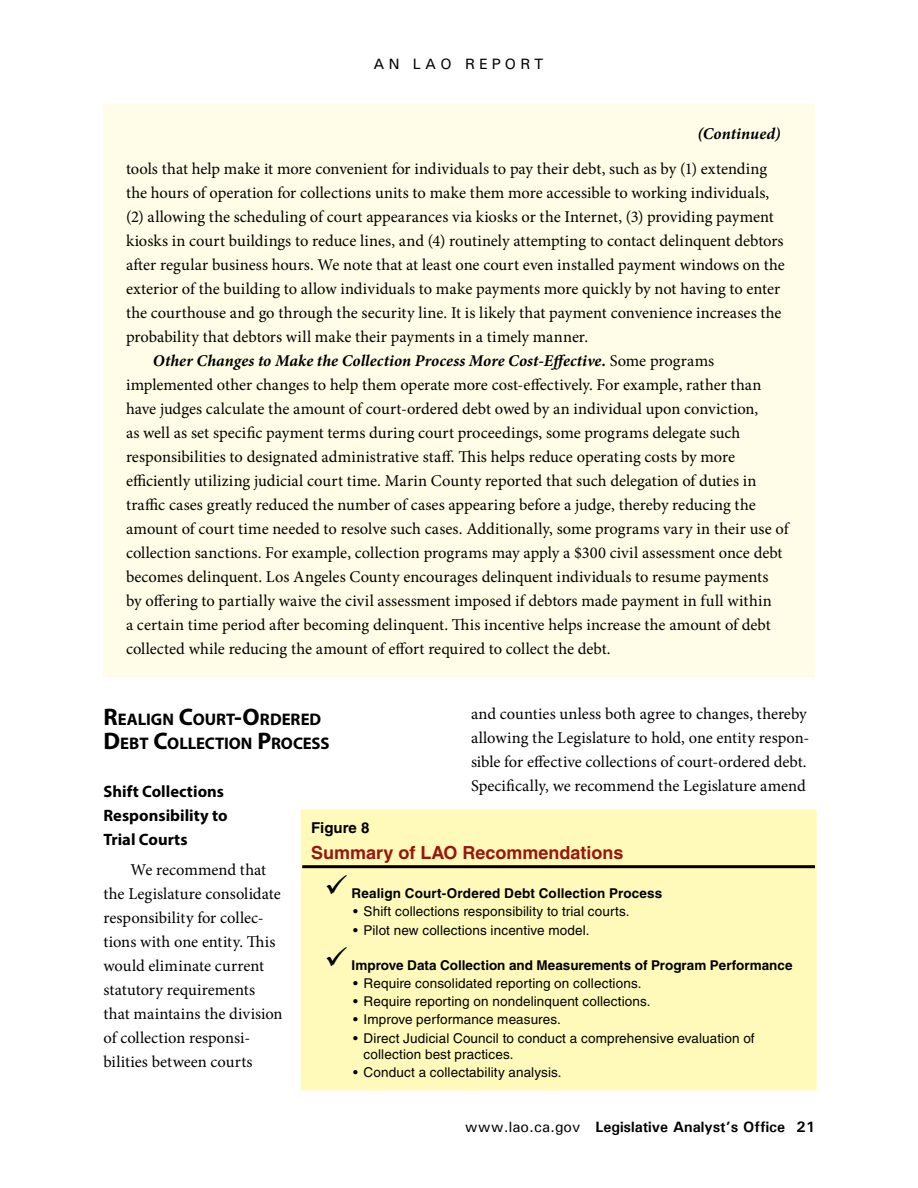
<style>
.page{position:relative;width:918px;height:1188px;background:#fff}
.page>*{position:absolute;margin:0;border:0;box-sizing:border-box;transform-origin:0 0}
.t1{font:700 18px "Helvetica";color:#99160f}
.t2{font:700 16.8px/24px "Myriad Pro";color:#000}
.t3{font:16.5px/24px "Minion Pro";color:#000}
.t4{font:italic 700 16.5px "Minion Pro";letter-spacing:.005em;color:#000}
.t5{font:700 16.5px/24px "Myriad Pro";color:#000}
.t6{font:700 15px "Univers";color:#000}
.t7{font:500 15px "Univers";letter-spacing:.28em;color:#000}
.t8{font:700 15px "Helvetica";color:#000}
.t9{font:13.5px/16.2px "Helvetica";letter-spacing:.01em;color:#000}
.t10{font:700 13.5px "Helvetica";letter-spacing:.005em;color:#000}
.s1{font-weight:400;font-style:normal}
.s2{font-size:24px}
.s3{font-weight:500}
</style>
<div class="page">
<div style="left:104px;top:105px;width:711px;height:572px;background:#fffde7"></div>
<div style="left:301px;top:810px;width:515px;height:280px;background:#fffaba"></div>
<hr style="left:302px;top:865px;width:513px;height:3px;background:#000">
<p class="t7" style="left:373px;top:55px;width:172px">AN LAO REPORT</p>
<p class="t4" style="left:698px;top:122px;width:84px">(Continued)</p>
<p class="t3" style="left:126px;top:157px;width:643px">tools that help make it more convenient for individuals to pay their debt, such as by (1) extending</p>
<p class="t3" style="left:126px;top:181px;width:645px">the hours of operation for collections units to make them more accessible to working individuals,</p>
<p class="t3" style="left:126px;top:205px;width:650px">(2) allowing the scheduling of court appearances via kiosks or the Internet, (3) providing payment</p>
<p class="t3" style="left:126px;top:229px;width:659px">kiosks in court buildings to reduce lines, and (4) routinely attempting to contact delinquent debtors</p>
<p class="t3" style="left:126px;top:253px;width:660px">after regular business hours. We note that at least one court even installed payment windows on the</p>
<p class="t3" style="left:126px;top:277px;width:656px">exterior of the building to allow individuals to make payments more quickly by not having to enter</p>
<p class="t3" style="left:126px;top:301px;width:657px">the courthouse and go through the security line. It is likely that payment convenience increases the</p>
<p class="t3" style="left:126px;top:325px;width:464px">probability that debtors will make their payments in a timely manner.</p>
<p class="t4" style="left:153px;top:349px;width:563px">Other Changes to Make the Collection Process More Cost-Effective. <span class="s1">Some programs</span></p>
<p class="t3" style="left:126px;top:373px;width:637px">implemented other changes to help them operate more cost-effectively. For example, rather than</p>
<p class="t3" style="left:126px;top:397px;width:634px">have judges calculate the amount of court-ordered debt owed by an individual upon conviction,</p>
<p class="t3" style="left:126px;top:421px;width:616px">as well as set specific payment terms during court proceedings, some programs delegate such</p>
<p class="t3" style="left:126px;top:445px;width:611px">responsibilities to designated administrative staff. This helps reduce operating costs by more</p>
<p class="t3" style="left:126px;top:469px;width:632px">efficiently utilizing judicial court time. Marin County reported that such delegation of duties in</p>
<p class="t3" style="left:126px;top:493px;width:631px">traffic cases greatly reduced the number of cases appearing before a judge, thereby reducing the</p>
<p class="t3" style="left:126px;top:517px;width:664px">amount of court time needed to resolve such cases. Additionally, some programs vary in their use of</p>
<p class="t3" style="left:126px;top:541px;width:658px">collection sanctions. For example, collection programs may apply a $300 civil assessment once debt</p>
<p class="t3" style="left:126px;top:565px;width:644px">becomes delinquent. Los Angeles County encourages delinquent individuals to resume payments</p>
<p class="t3" style="left:126px;top:589px;width:647px">by offering to partially waive the civil assessment imposed if debtors made payment in full within</p>
<p class="t3" style="left:126px;top:613px;width:646px">a certain time period after becoming delinquent. This incentive helps increase the amount of debt</p>
<p class="t3" style="left:126px;top:637px;width:486px">collected while reducing the amount of effort required to collect the debt.</p>
<p class="t3" style="left:471px;top:702px;width:340px">and counties unless both agree to changes, thereby allowing the Legislature to hold, one entity respon&shy;sible for effective collections of court-ordered debt.<br>Specifically, we recommend the Legislature amend</p>
<p class="t2" style="left:103px;top:707px;width:227px"><span class="s2">R</span>EALIGN <span class="s2">C</span>OURT<span class="s2">-O</span>RDERED<br><span class="s2">D</span>EBT <span class="s2">C</span>OLLECTION <span class="s2">P</span>ROCESS</p>
<p class="t5" style="left:104px;top:779px;width:126px">Shift Collections<br>Responsibility to<br>Trial Courts</p>
<p class="t3" style="left:104px;top:858px;width:181px;text-indent:27px">We recommend that the Legislature consolidate responsibility for collec&shy;tions with one entity. This would eliminate current statutory requirements that maintains the division of collection responsi&shy;bilities between courts</p>
<p class="t8" style="left:311px;top:818px;width:60px">Figure 8</p>
<p class="t1" style="left:311px;top:841px;width:314px">Summary of LAO Recommendations</p>
<p class="t10" style="left:352px;top:885px;width:312px">Realign Court-Ordered Debt Collection Process</p>
<p class="t9" style="left:353px;top:903px;width:278px">• Shift collections responsibility to trial courts.</p>
<p class="t9" style="left:353px;top:922px;width:238px">• Pilot new collections incentive model.</p>
<p class="t10" style="left:352px;top:957px;width:442px">Improve Data Collection and Measurements of Program Performance</p>
<p class="t9" style="left:353px;top:976px;width:290px">• Require consolidated reporting on collections.</p>
<p class="t9" style="left:353px;top:994px;width:299px">• Require reporting on nondelinquent collections.</p>
<p class="t9" style="left:353px;top:1012px;width:209px">• Improve performance measures.</p>
<p class="t9" style="left:364px;top:1030px;width:392px;text-indent:-11px">• Direct Judicial Council to conduct a comprehensive evaluation of collection best practices.</p>
<p class="t9" style="left:353px;top:1064px;width:210px">• Conduct a collectability analysis.</p>
<p class="t6" style="left:465px;top:1118px;width:352px"><span class="s3">www.lao.ca.gov</span> Legislative Analyst’s Office 21</p>
</div>
